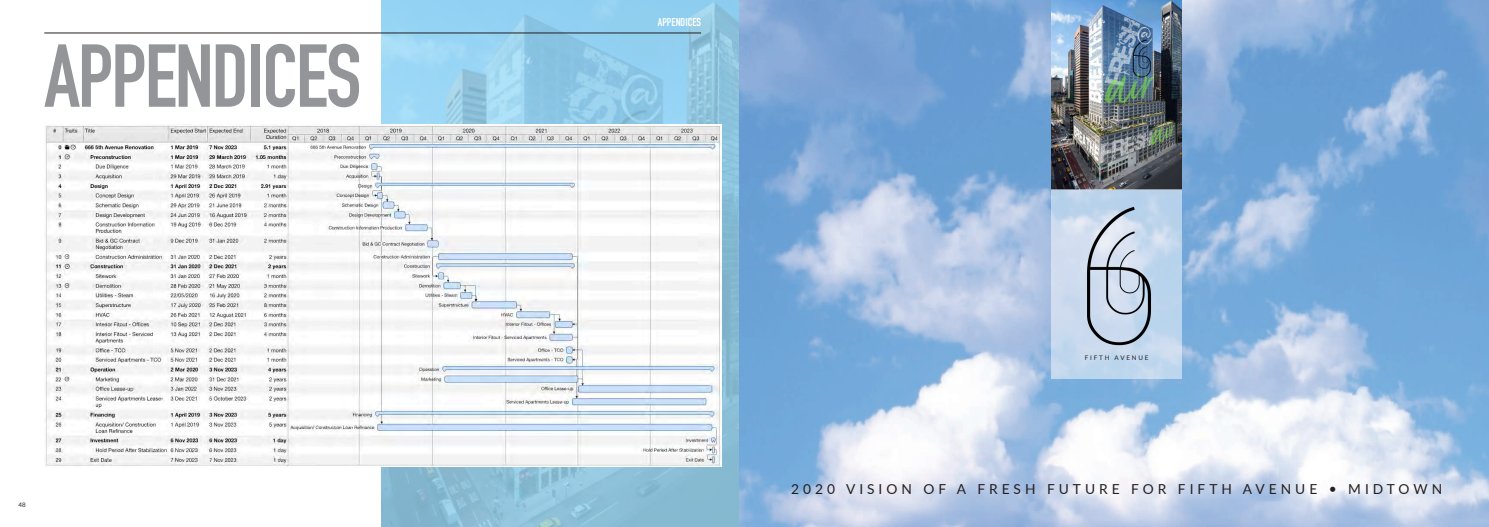
<style>
.page{position:relative;width:1489px;height:527px;background:#fff}
.page>*{position:absolute;margin:0;border:0;box-sizing:border-box;transform-origin:0 0}
.PAGE_TITLE{font:700 87.5px "DIN Condensed";letter-spacing:-.025em;color:#939598}
.t1{font:13.75px "Lato";letter-spacing:.29em;color:#231f20}
.PAGE_TITLE-2{font:700 11.25px "DIN Condensed";color:#fff}
.t2{font:6.25px "Lato";letter-spacing:.29em;color:#231f20}
</style>
<div class="page">
<svg style="left:381px;top:0;width:358px;height:526px;background:#91c8e3"></svg>
<hr style="left:44px;top:33px;width:657px;height:1px;background:#231f20">
<img style="left:45px;top:124px;width:676px;height:342px">
<img style="left:739px;top:0;width:749px;height:526px">
<img style="left:1050px;top:0;width:131px;height:189px">
<svg style="left:1050px;top:189px;width:131px;height:189px;background:#bfd5ec"></svg>
<img style="left:1055px;top:187px;width:122px;height:173px">
<p class="PAGE_TITLE" style="left:44px;top:17px;width:319px">APPENDICES</p>
<p class="t2" style="left:19px;top:500px;width:9px">48</p>
<p class="PAGE_TITLE-2" style="left:657px;top:14px;width:45px">APPENDICES</p>
<p class="t2" style="left:1084px;top:353px;width:65px">FIFTH AVENUE</p>
<p class="t1" style="left:791px;top:478px;width:652px">2020 VISION OF A FRESH FUTURE FOR FIFTH AVENUE • MIDTOWN</p>
</div>
